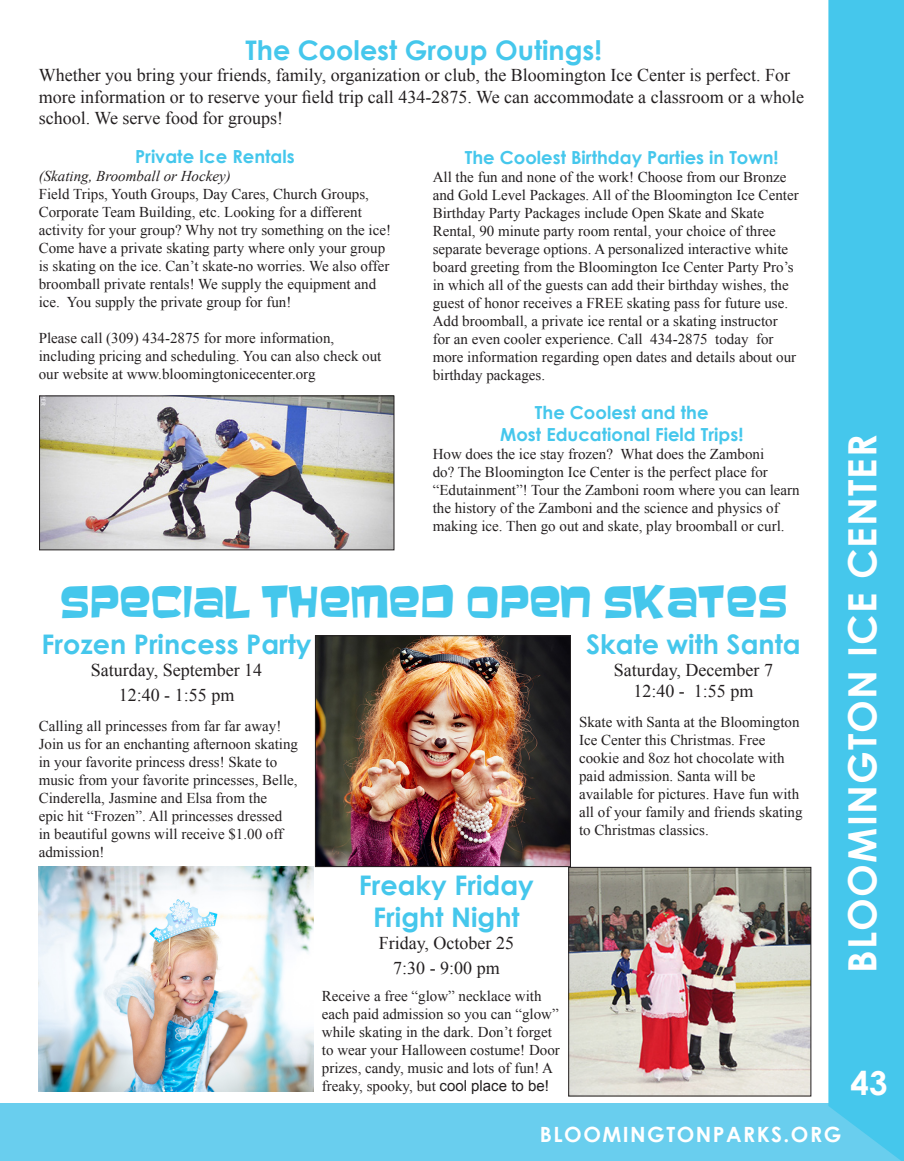
<style>
.page{position:relative;width:904px;height:1161px;background:#fff}
.page>*{position:absolute;margin:0;border:0;box-sizing:border-box;transform-origin:0 0}
.t1{font:39px "Baveuse";color:#45c7ec}
.t2{font:700 39px "Century Gothic";letter-spacing:.03em;color:#fff}
.t3{font:700 33px "Century Gothic";color:#fff}
.t4{font:700 27px "Century Gothic";color:#45c7ec}
.t5{font:700 21px "Century Gothic";letter-spacing:.07em;color:#fff}
.t6{font:18px/21.6px "Times New Roman";color:#231f20}
.t7{font:700 18px "Century Gothic";color:#45c7ec}
.t8{font:15px/18px "Times New Roman";color:#231f20}
.t9{font:italic 15px "Times New Roman";color:#231f20}
.s1{font-family:"Arial"}
</style>
<div class="page">
<div style="left:0;top:1103px;width:903px;height:58px;background:#69ceee"></div>
<div style="left:828px;top:0;width:75px;height:1161px;background:#45c7ec"></div>
<img style="left:41px;top:397px;width:351px;height:151px">
<div style="left:39px;top:395px;width:355px;height:155px;border:1px solid #231f20"></div>
<img style="left:570px;top:869px;width:239px;height:225px">
<div style="left:568px;top:867px;width:243px;height:229px;border:1px solid #231f20"></div>
<img style="left:39px;top:867px;width:275px;height:224px">
<img style="left:317px;top:637px;width:251px;height:228px">
<div style="left:315px;top:635px;width:255px;height:232px;border:1px solid #231f20"></div>
<svg style="left:878px;top:1133px;width:9px;height:28px"></svg>
<p class="t4" style="left:245px;top:29px;width:358px">The Coolest Group Outings!</p>
<p class="t6" style="left:39px;top:64px;width:767px">Whether you bring your friends, family, organization or club, the Bloomington Ice Center is perfect. For more information or to reserve your field trip call 434-2875. We can accommodate a classroom or a whole school. We serve food for groups!</p>
<p class="t7" style="left:135px;top:143px;width:161px">Private Ice Rentals</p>
<p class="t9" style="left:39px;top:166px;width:193px">(Skating, Broomball or Hockey)</p>
<p class="t8" style="left:39px;top:185px;width:354px">Field Trips, Youth Groups, Day Cares, Church Groups, Corporate Team Building, etc. Looking for a different activity for your group? Why not try something on the ice!<br>Come have a private skating party where only your group is skating on the ice. Can’t skate-no worries. We also offer broomball private rentals! We supply the equipment and ice. You supply the private group for fun!</p>
<p class="t8" style="left:39px;top:329px;width:344px">Please call (309) 434-2875 for more information, including pricing and scheduling. You can also check out our website at www.bloomingtonicecenter.org</p>
<p class="t7" style="left:465px;top:143px;width:315px">The Coolest Birthday Parties in Town!</p>
<p class="t8" style="left:432px;top:167px;width:367px">All the fun and none of the work! Choose from our Bronze and Gold Level Packages. All of the Bloomington Ice Center Birthday Party Packages include Open Skate and Skate Rental, 90 minute party room rental, your choice of three separate beverage options. A personalized interactive white board greeting from the Bloomington Ice Center Party Pro’s in which all of the guests can add their birthday wishes, the guest of honor receives a FREE skating pass for future use.<br>Add broomball, a private ice rental or a skating instructor for an even cooler experience. Call 434-2875 today for more information regarding open dates and details about our birthday packages.</p>
<p class="t7" style="left:535px;top:399px;width:175px">The Coolest and the</p>
<p class="t7" style="left:500px;top:421px;width:244px">Most Educational Field Trips!</p>
<p class="t8" style="left:432px;top:445px;width:368px">How does the ice stay frozen? What does the Zamboni<br>do? The Bloomington Ice Center is the perfect place for “Edutainment”! Tour the Zamboni room where you can learn the history of the Zamboni and the science and physics of making ice. Then go out and skate, play broomball or curl.</p>
<p class="t1" style="left:60px;top:579px;width:729px">SPECIAL THEMED OPEN SKATES</p>
<p class="t4" style="left:41px;top:624px;width:271px">Frozen Princess Party</p>
<p class="t6" style="left:91px;top:658px;width:173px">Saturday, September 14</p>
<p class="t6" style="left:119px;top:684px;width:117px">12:40 - 1:55 pm</p>
<p class="t8" style="left:39px;top:716px;width:261px">Calling all princesses from far far away!<br>Join us for an enchanting afternoon skating in your favorite princess dress! Skate to music from your favorite princesses, Belle, Cinderella, Jasmine and Elsa from the<br>epic hit “Frozen”. All princesses dressed<br>in beautiful gowns will receive $1.00 off admission!</p>
<p class="t4" style="left:359px;top:864px;width:176px">Freaky Friday</p>
<p class="t4" style="left:373px;top:897px;width:148px">Fright Night</p>
<p class="t6" style="left:379px;top:931px;width:137px">Friday, October 25</p>
<p class="t6" style="left:393px;top:957px;width:108px">7:30 - 9:00 pm</p>
<p class="t8" style="left:322px;top:986px;width:239px">Receive a free “glow” necklace with each paid admission so you can “glow” while skating in the dark. Don’t forget to wear your Halloween costume! Door prizes, candy, music and lots of fun! A freaky, spooky, but <span class="s1">cool place to be!</span></p>
<p class="t4" style="left:586px;top:624px;width:216px">Skate with Santa</p>
<p class="t6" style="left:613px;top:658px;width:161px">Saturday, December 7</p>
<p class="t6" style="left:633px;top:680px;width:122px">12:40 - 1:55 pm</p>
<p class="t8" style="left:579px;top:713px;width:225px">Skate with Santa at the Bloomington<br>Ice Center this Christmas. Free cookie and 8oz hot chocolate with paid admission. Santa will be available for pictures. Have fun with all of your family and friends skating to Christmas classics.</p>
<h1 class="t2" style="left:832px;top:972px;width:539px;rotate:-90deg">BLOOMINGTON ICE CENTER</h1>
<h2 class="t3" style="left:850px;top:1058px;width:38px">43</h2>
<h3 class="t5" style="left:540px;top:1118px;width:303px">BLOOMINGTONPARKS.ORG</h3>
</div>
